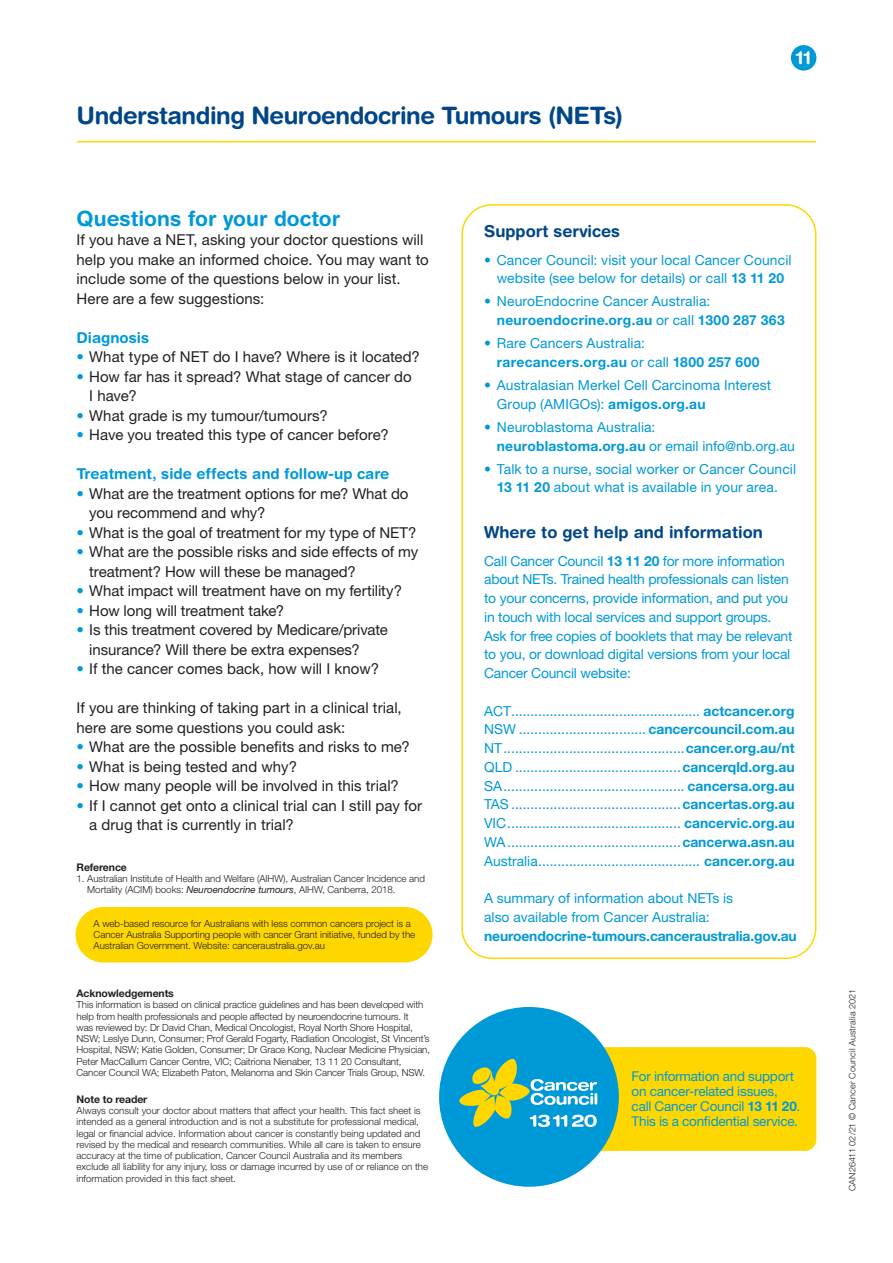
<style>
.page{position:relative;width:893px;height:1263px;background:#fff}
.page>*{position:absolute;margin:0;border:0;box-sizing:border-box;transform-origin:0 0}
.t1{font:700 24px "Helvetica Rounded LT Std";letter-spacing:-.02em;color:#004688}
.t2{font:700 21px "Helvetica Rounded LT Std";color:#0099d8}
.t3{font:700 18px "Helvetica Rounded LT Std";color:#fff}
.t4{font:700 16.5px "Helvetica Rounded LT Std";color:#004688}
.t5{font:15px/19.5px "Helvetica Neue LT Std";color:#241f1f}
.t6{font:700 15px "Helvetica Rounded LT Std";color:#0099d8}
.t7{font:13.8px/18.8px "Helvetica Neue LT Std";color:#0099d8}
.t8{font:700 13.8px "Helvetica Neue LT Std";letter-spacing:-.01em;color:#0099d8}
.t9{font:13.5px/15px "Helvetica Neue LT Std";letter-spacing:-.015em;color:#0099d8}
.t10{font:700 10.5px "Helvetica Neue LT Std";letter-spacing:-.01em;color:#241f1f}
.t11{font:300 9.75px/11.2px "Helvetica Neue LT Std";letter-spacing:-.005em;color:#241f1f}
.t12{font:300 9px "Helvetica Neue LT Std";letter-spacing:.02em;color:#241f1f}
.s1{color:#0099d8}
.s2{font-weight:400;font-style:italic}
.s3{font-weight:700}
</style>
<div class="page">
<hr style="left:77px;top:141px;width:739px;height:1px;background:#ffd700">
<div style="left:791px;top:45px;width:25px;height:26px;background:#0099d8;border-radius:50%"></div>
<div style="left:470px;top:1047px;width:346px;height:104px;background:#ffd700;border-radius:11px"></div>
<div style="left:439px;top:1007px;width:180px;height:180px;background:#0099d8;border-radius:50%"></div>
<svg style="left:459px;top:1058px;width:138px;height:69px"></svg>
<div style="left:461px;top:204px;width:355px;height:755px;border:2px solid #ffd700;border-radius:30px"></div>
<div style="left:76px;top:907px;width:357px;height:55px;background:#ffd700;border-radius:28px"></div>
<h1 class="t1" style="left:77px;top:101px;width:548px">Understanding Neuroendocrine Tumours (NETs)</h1>
<h3 class="t3" style="left:796px;top:47px;width:16px">11</h3>
<h2 class="t2" style="left:77px;top:206px;width:265px">Questions for your doctor</h2>
<p class="t5" style="left:77px;top:230px;width:354px">If you have a NET, asking your doctor questions will help you make an informed choice. You may want to include some of the questions below in your list.<br>Here are a few suggestions:</p>
<p class="t6" style="left:77px;top:328px;width:74px">Diagnosis</p>
<p class="t5" style="left:77px;top:347px;width:345px"><span class="s1">•</span> What type of NET do I have? Where is it located?</p>
<p class="t5" style="left:89px;top:367px;width:324px;text-indent:-13px"><span class="s1">•</span> How far has it spread? What stage of cancer do<br>I have?</p>
<p class="t5" style="left:77px;top:406px;width:253px"><span class="s1">•</span> What grade is my tumour/tumours?</p>
<p class="t5" style="left:77px;top:425px;width:314px"><span class="s1">•</span> Have you treated this type of cancer before?</p>
<p class="t6" style="left:77px;top:465px;width:314px">Treatment, side effects and follow-up care</p>
<p class="t5" style="left:89px;top:484px;width:321px;text-indent:-13px"><span class="s1">•</span> What are the treatment options for me? What do you recommend and why?</p>
<p class="t5" style="left:77px;top:523px;width:341px"><span class="s1">•</span> What is the goal of treatment for my type of NET?</p>
<p class="t5" style="left:89px;top:542px;width:330px;text-indent:-13px"><span class="s1">•</span> What are the possible risks and side effects of my treatment? How will these be managed?</p>
<p class="t5" style="left:77px;top:581px;width:327px"><span class="s1">•</span> What impact will treatment have on my fertility?</p>
<p class="t5" style="left:77px;top:601px;width:209px"><span class="s1">•</span> How long will treatment take?</p>
<p class="t5" style="left:89px;top:620px;width:300px;text-indent:-13px"><span class="s1">•</span> Is this treatment covered by Medicare/private insurance? Will there be extra expenses?</p>
<p class="t5" style="left:77px;top:659px;width:304px"><span class="s1">•</span> If the cancer comes back, how will I know?</p>
<p class="t5" style="left:77px;top:698px;width:327px">If you are thinking of taking part in a clinical trial, here are some questions you could ask:</p>
<p class="t5" style="left:77px;top:737px;width:335px"><span class="s1">•</span> What are the possible benefits and risks to me?</p>
<p class="t5" style="left:77px;top:757px;width:222px"><span class="s1">•</span> What is being tested and why?</p>
<p class="t5" style="left:77px;top:776px;width:324px"><span class="s1">•</span> How many people will be involved in this trial?</p>
<p class="t5" style="left:89px;top:796px;width:334px;text-indent:-13px"><span class="s1">•</span> If I cannot get onto a clinical trial can I still pay for a drug that is currently in trial?</p>
<p class="t10" style="left:77px;top:861px;width:52px">Reference</p>
<p class="t11" style="left:87px;top:873px;width:339px;text-indent:-11px">1. Australian Institute of Health and Welfare (AIHW), Australian Cancer Incidence and<br>Mortality (ACIM) books: <span class="s2">Neuroendocrine tumours</span>, AIHW, Canberra, 2018.</p>
<p class="t11" style="left:94px;top:917px;width:323px">A web-based resource for Australians with less common cancers project is a<br>Cancer Australia Supporting people with cancer Grant initiative, funded by the<br>Australian Government. Website: canceraustralia.gov.au</p>
<p class="t10" style="left:77px;top:987px;width:99px">Acknowledgements</p>
<p class="t11" style="left:77px;top:999px;width:355px">This information is based on clinical practice guidelines and has been developed with help from health professionals and people affected by neuroendocrine tumours. It<br>was reviewed by: Dr David Chan, Medical Oncologist, Royal North Shore Hospital, NSW; Leslye Dunn, Consumer; Prof Gerald Fogarty, Radiation Oncologist, St Vincent’s Hospital, NSW; Katie Golden, Consumer; Dr Grace Kong, Nuclear Medicine Physician, Peter MacCallum Cancer Centre, VIC; Caitriona Nienaber, 13 11 20 Consultant, Cancer Council WA; Elizabeth Paton, Melanoma and Skin Cancer Trials Group, NSW.</p>
<p class="t10" style="left:77px;top:1092px;width:72px">Note to reader</p>
<p class="t11" style="left:77px;top:1105px;width:353px">Always consult your doctor about matters that affect your health. This fact sheet is intended as a general introduction and is not a substitute for professional medical, legal or financial advice. Information about cancer is constantly being updated and revised by the medical and research communities. While all care is taken to ensure accuracy at the time of publication, Cancer Council Australia and its members exclude all liability for any injury, loss or damage incurred by use of or reliance on the information provided in this fact sheet.</p>
<p class="t4" style="left:484px;top:222px;width:137px">Support services</p>
<p class="t7" style="left:484px;top:250px;width:309px;text-align:center">• Cancer Council: visit your local Cancer Council website (see below for details) or call <span class="s3">13 11 20</span></p>
<p class="t7" style="left:497px;top:292px;width:289px;text-indent:-13px">• NeuroEndocrine Cancer Australia: <span class="s3">neuroendocrine.org.au</span> or call <span class="s3">1300 287 363</span></p>
<p class="t7" style="left:497px;top:334px;width:264px;text-indent:-13px">• Rare Cancers Australia: <span class="s3">rarecancers.org.au</span> or call <span class="s3">1800 257 600</span></p>
<p class="t7" style="left:497px;top:375px;width:276px;text-indent:-13px">• Australasian Merkel Cell Carcinoma Interest<br>Group (AMIGOs): <span class="s3">amigos.org.au</span></p>
<p class="t7" style="left:497px;top:417px;width:300px;text-indent:-13px">• Neuroblastoma Australia: <span class="s3">neuroblastoma.org.au</span> or email info@nb.org.au</p>
<p class="t7" style="left:484px;top:459px;width:313px;text-align:center">• Talk to a nurse, social worker or Cancer Council<br><span class="s3">13 11 20</span> about what is available in your area.</p>
<p class="t4" style="left:484px;top:522px;width:280px">Where to get help and information</p>
<p class="t7" style="left:484px;top:551px;width:310px">Call Cancer Council <span class="s3">13 11 20</span> for more information about NETs. Trained health professionals can listen to your concerns, provide information, and put you in touch with local services and support groups.<br>Ask for free copies of booklets that may be relevant to you, or download digital versions from your local Cancer Council website:</p>
<p class="t7" style="left:484px;top:701px;width:312px;text-align:justify">ACT................................................. <span class="s3">actcancer.org </span>NSW ................................. <span class="s3">cancercouncil.com.au </span>NT...............................................<span class="s3">cancer.org.au/nt </span>QLD ...........................................<span class="s3">cancerqld.org.au </span>SA............................................... <span class="s3">cancersa.org.au </span>TAS ............................................<span class="s3">cancertas.org.au </span>VIC............................................. <span class="s3">cancervic.org.au </span>WA.............................................<span class="s3">cancerwa.asn.au </span>Australia.......................................... <span class="s3">cancer.org.au</span></p>
<p class="t7" style="left:484px;top:889px;width:251px">A summary of information about NETs is also available from Cancer Australia:</p>
<p class="t8" style="left:484px;top:927px;width:314px">neuroendocrine-tumours.canceraustralia.gov.au</p>
<p class="t9" style="left:632px;top:1069px;width:170px">For information and support on cancer-related issues, call Cancer Council <span class="s3">13 11 20</span>.<br>This is a confidential service.</p>
<p class="t12" style="left:847px;top:1191px;width:204px;rotate:-90deg">CAN26411 02/21 © Cancer Council Australia 2021</p>
</div>
